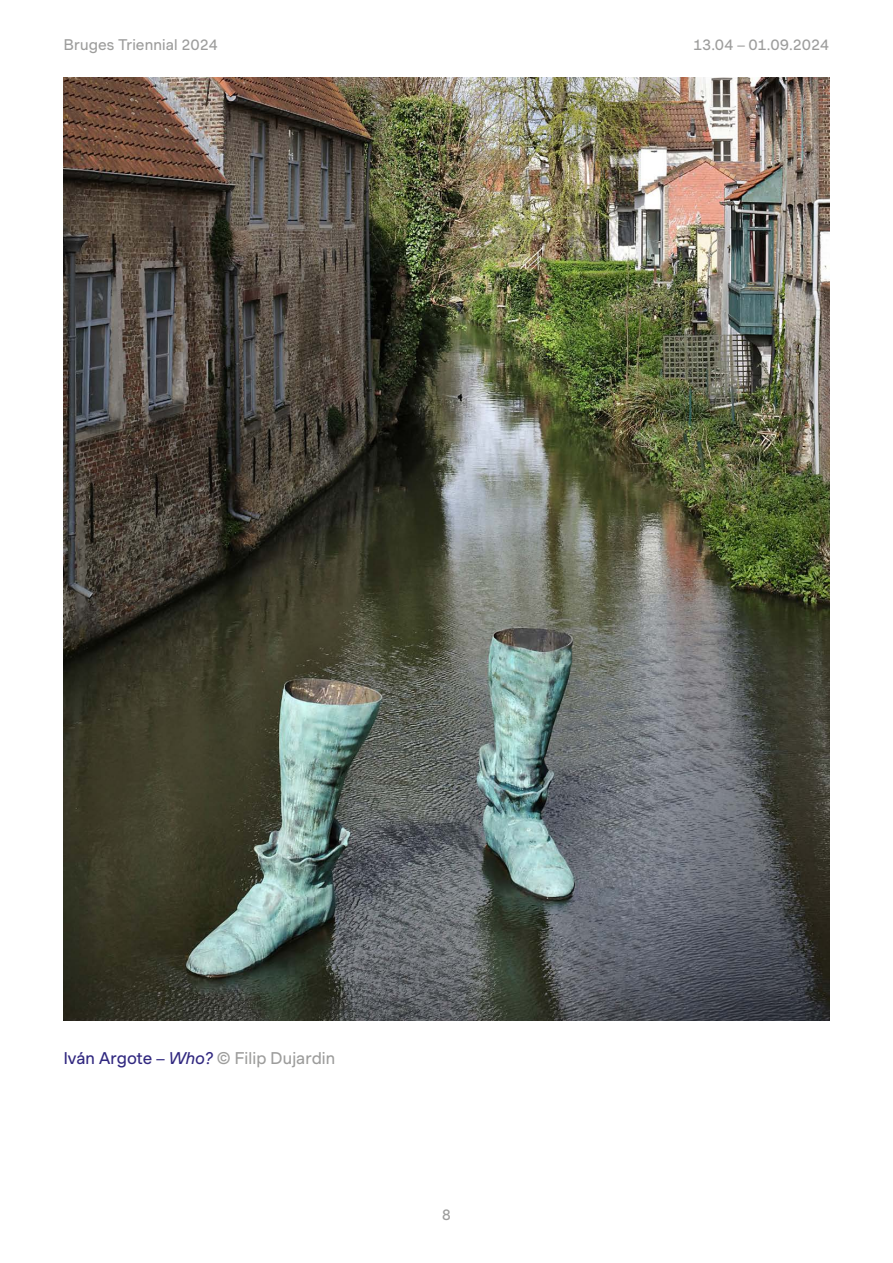
<style>
.page{position:relative;width:893px;height:1263px;background:#fff}
.page>*{position:absolute;margin:0;border:0;box-sizing:border-box;transform-origin:0 0}
.t1{font:16.5px "Muoto";letter-spacing:.005em;color:#9d9d9c}
.t2{font:15px "Muoto";letter-spacing:.005em;color:#9d9d9c}
.t3{font:15px "Muoto";letter-spacing:-.015em;color:#9d9d9c}
.s1{color:#312880}
.s2{font-style:italic;color:#312880}
</style>
<div class="page">
<img style="left:64px;top:77px;width:765px;height:943px">
<p class="t2" style="left:64px;top:34px;width:156px">Bruges Triennial 2024</p>
<p class="t3" style="left:693px;top:34px;width:138px">13.04 – 01.09.2024</p>
<p class="t1" style="left:64px;top:1046px;width:273px"><span class="s1">Iván Argote –</span> <span class="s2">Who?</span> © Filip Dujardin</p>
<p class="t2" style="left:442px;top:1204px;width:11px">8</p>
</div>
